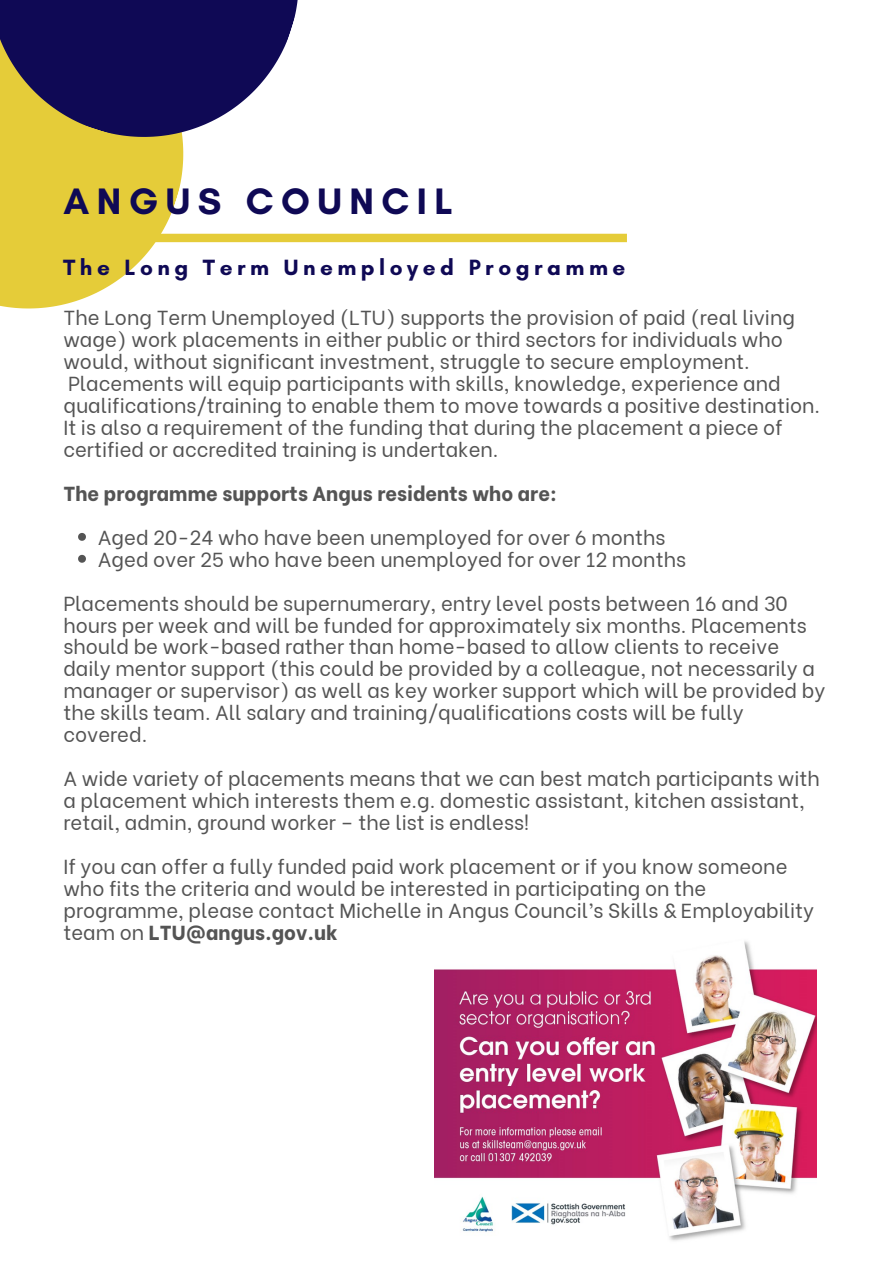
<style>
.page{position:relative;width:893px;height:1263px;background:#fff}
.page>*{position:absolute;margin:0;border:0;box-sizing:border-box;transform-origin:0 0}
.t1{font:700 37.5px "Glacial Indifference";letter-spacing:.2em;color:#0f0955}
.t2{font:700 22.5px "Glacial Indifference";letter-spacing:.2em;color:#0f0955}
.t3{font:20.25px/21.9px "Be Vietnam";color:#545454}
.t4{font:800 20.25px "Be Vietnam";color:#545454}
.s1{font-weight:800}
</style>
<div class="page">
<svg style="left:0;top:176px;width:223px;height:133px;fill:#e5cc39"></svg>
<svg style="left:0;top:0;width:298px;height:176px;fill:#0f0955"></svg>
<svg style="left:78px;top:533px;width:8px;height:8px"></svg>
<svg style="left:78px;top:555px;width:8px;height:8px"></svg>
<img style="left:434px;top:941px;width:382px;height:300px">
<div style="left:0;top:234px;width:627px;height:8px;background:#e5cc39"></div>
<p class="t1" style="left:63px;top:178px;width:391px">ANGUS COUNCIL</p>
<p class="t2" style="left:63px;top:253px;width:564px">The Long Term Unemployed Programme</p>
<p class="t3" style="left:63px;top:305px;width:758px">The Long Term Unemployed (LTU) supports the provision of paid (real living wage) work placements in either public or third sectors for individuals who would, without significant investment, struggle to secure employment.<br>Placements will equip participants with skills, knowledge, experience and qualifications/training to enable them to move towards a positive destination.<br>It is also a requirement of the funding that during the placement a piece of certified or accredited training is undertaken.</p>
<p class="t4" style="left:63px;top:477px;width:495px">The programme supports Angus residents who are:</p>
<p class="t3" style="left:98px;top:524px;width:569px">Aged 20-24 who have been unemployed for over 6 months</p>
<p class="t3" style="left:98px;top:546px;width:590px">Aged over 25 who have been unemployed for over 12 months</p>
<p class="t3" style="left:63px;top:590px;width:763px">Placements should be supernumerary, entry level posts between 16 and 30 hours per week and will be funded for approximately six months. Placements should be work-based rather than home-based to allow clients to receive daily mentor support (this could be provided by a colleague, not necessarily a manager or supervisor) as well as key worker support which will be provided by the skills team. All salary and training/qualifications costs will be fully covered.</p>
<p class="t3" style="left:63px;top:766px;width:758px">A wide variety of placements means that we can best match participants with a placement which interests them e.g. domestic assistant, kitchen assistant, retail, admin, ground worker – the list is endless!</p>
<p class="t3" style="left:63px;top:853px;width:752px">If you can offer a fully funded paid work placement or if you know someone who fits the criteria and would be interested in participating on the programme, please contact Michelle in Angus Council’s Skills &amp; Employability team on <span class="s1">LTU@angus.gov.uk</span></p>
</div>
